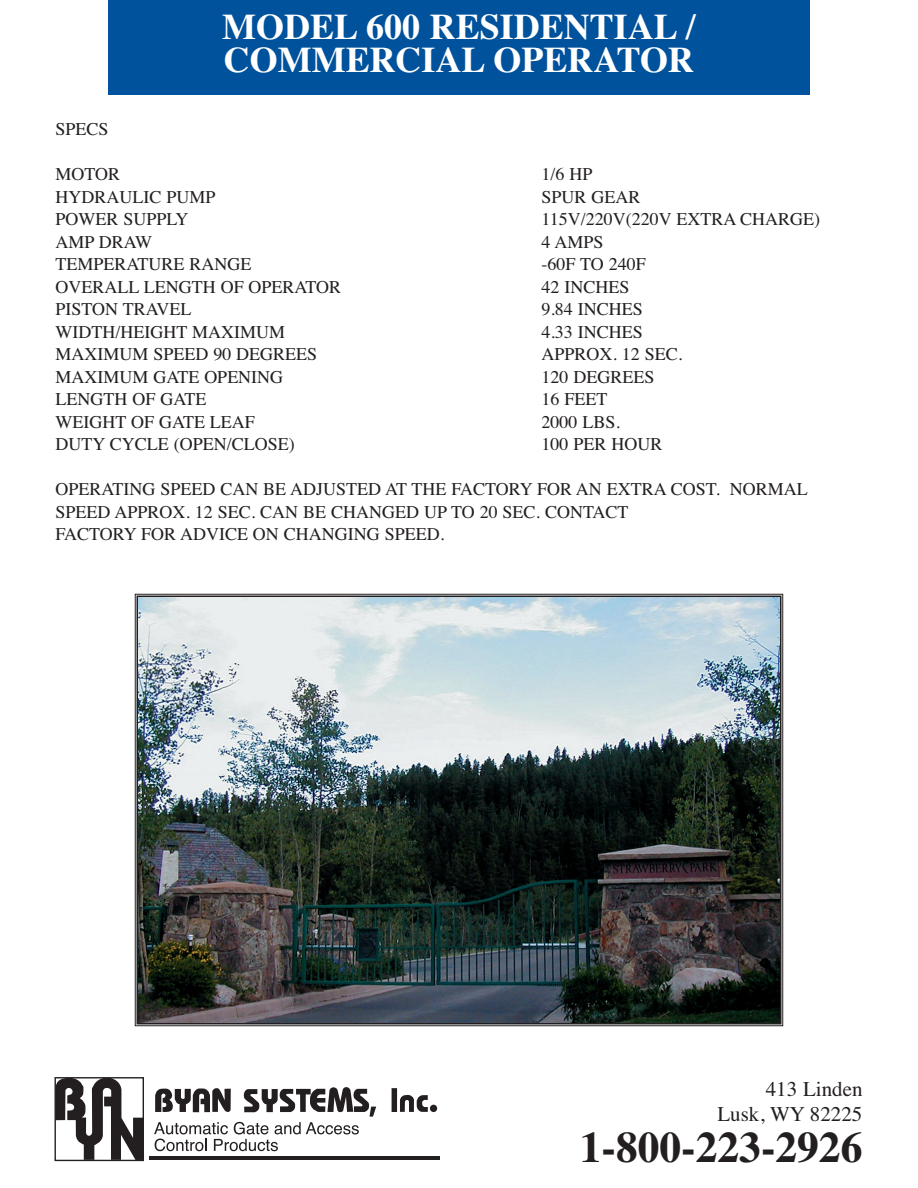
<style>
.page{position:relative;width:918px;height:1188px;background:#fff}
.page>*{position:absolute;margin:0;border:0;box-sizing:border-box;transform-origin:0 0}
.t1{font:700 43.5px "Times";color:#231f20}
.t2{font:700 36px/33px "Times";color:#fff}
.t3{font:21px/25.2px "Times";color:#231f20;text-align:right}
.t4{font:18px/22.5px "Times";color:#231f20}
</style>
<div class="page">
<img style="left:139px;top:599px;width:640px;height:422px">
<div style="left:136px;top:596px;width:646px;height:428px;border:2px solid #231f20"></div>
<div style="left:55px;top:1077px;width:89px;height:84px;border:1px solid #231f20"></div>
<svg style="left:55px;top:1077px;width:88px;height:83px"></svg>
<div style="left:392px;top:1088px;width:5px;height:24px;background:#231f20"></div>
<svg style="left:400px;top:1095px;width:28px;height:17px"></svg>
<div style="left:430px;top:1105px;width:7px;height:7px;background:#231f20;border-radius:50%"></div>
<hr style="left:150px;top:1156px;width:290px;height:3px;background:#231f20">
<svg style="left:154px;top:1087px;width:222px;height:64px"></svg>
<div style="left:108px;top:0;width:702px;height:94px;background:#01529c"></div>
<h2 class="t2" style="left:222px;top:14px;width:475px">MODEL 600 RESIDENTIAL /<br>COMMERCIAL OPERATOR</h2>
<p class="t4" style="left:56px;top:120px;width:55px">SPECS</p>
<p class="t4" style="left:56px;top:165px;width:66px">MOTOR</p>
<p class="t4" style="left:541px;top:165px;width:52px">1/6 HP</p>
<p class="t4" style="left:56px;top:187px;width:161px">HYDRAULIC PUMP</p>
<p class="t4" style="left:541px;top:187px;width:100px">SPUR GEAR</p>
<p class="t4" style="left:56px;top:210px;width:135px">POWER SUPPLY</p>
<p class="t4" style="left:541px;top:210px;width:280px">115V/220V(220V EXTRA CHARGE)</p>
<p class="t4" style="left:56px;top:232px;width:98px">AMP DRAW</p>
<p class="t4" style="left:541px;top:232px;width:63px">4 AMPS</p>
<p class="t4" style="left:56px;top:255px;width:197px">TEMPERATURE RANGE</p>
<p class="t4" style="left:542px;top:255px;width:106px">-60F TO 240F</p>
<p class="t4" style="left:56px;top:277px;width:287px">OVERALL LENGTH OF OPERATOR</p>
<p class="t4" style="left:541px;top:277px;width:89px">42 INCHES</p>
<p class="t4" style="left:56px;top:300px;width:137px">PISTON TRAVEL</p>
<p class="t4" style="left:541px;top:300px;width:103px">9.84 INCHES</p>
<p class="t4" style="left:56px;top:322px;width:231px">WIDTH/HEIGHT MAXIMUM</p>
<p class="t4" style="left:541px;top:322px;width:103px">4.33 INCHES</p>
<p class="t4" style="left:56px;top:345px;width:263px">MAXIMUM SPEED 90 DEGREES</p>
<p class="t4" style="left:541px;top:345px;width:142px">APPROX. 12 SEC.</p>
<p class="t4" style="left:56px;top:367px;width:229px">MAXIMUM GATE OPENING</p>
<p class="t4" style="left:541px;top:367px;width:114px">120 DEGREES</p>
<p class="t4" style="left:56px;top:390px;width:152px">LENGTH OF GATE</p>
<p class="t4" style="left:541px;top:390px;width:67px">16 FEET</p>
<p class="t4" style="left:56px;top:412px;width:201px">WEIGHT OF GATE LEAF</p>
<p class="t4" style="left:542px;top:412px;width:80px">2000 LBS.</p>
<p class="t4" style="left:56px;top:435px;width:241px">DUTY CYCLE (OPEN/CLOSE)</p>
<p class="t4" style="left:542px;top:435px;width:122px">100 PER HOUR</p>
<p class="t4" style="left:56px;top:480px;width:754px">OPERATING SPEED CAN BE ADJUSTED AT THE FACTORY FOR AN EXTRA COST. NORMAL<br>SPEED APPROX. 12 SEC. CAN BE CHANGED UP TO 20 SEC. CONTACT<br>FACTORY FOR ADVICE ON CHANGING SPEED.</p>
<p class="t3" style="left:717px;top:1078px;width:147px">413 Linden<br>Lusk, WY 82225</p>
<h1 class="t1" style="left:580px;top:1131px;width:284px">1-800-223-2926</h1>
</div>
